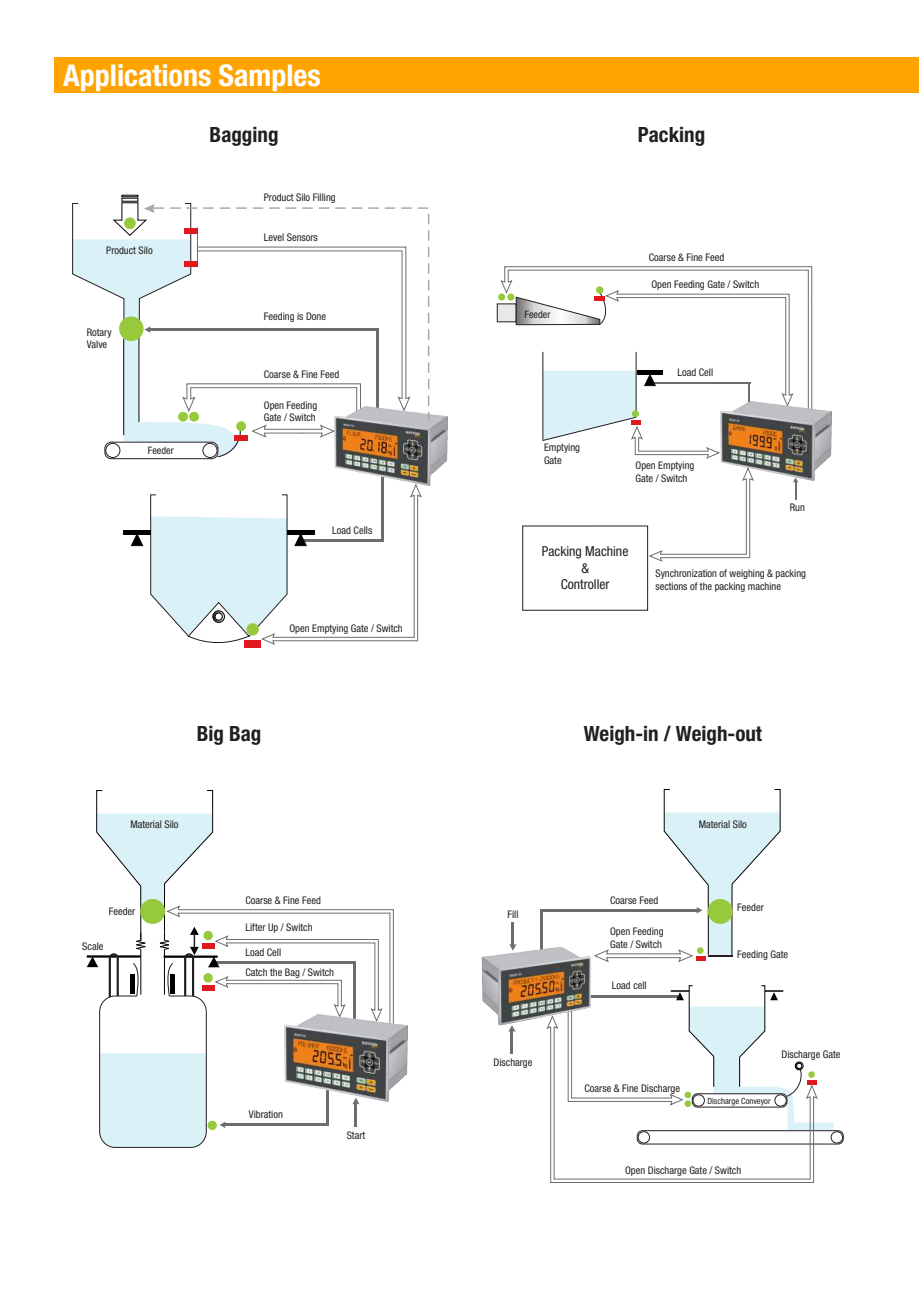
<style>
.page{position:relative;width:919px;height:1289px;background:#fff}
.page>*{position:absolute;margin:0;border:0;box-sizing:border-box;transform-origin:0 0}
.t1{font:700 condensed 30px "Helvetica Neue LT Pro";color:#fff}
.t2{font:700 condensed 21px "Helvetica Neue LT Pro";color:#231f20}
.t3{font:condensed 13.65px/16.5px "Helvetica Neue LT Pro";color:#231f20;text-align:center}
.t4{font:condensed 10.5px/12.6px "Helvetica Neue LT Pro";color:#231f20}
.t5{font:condensed 10.2px "Helvetica Neue LT Pro";color:#231f20}
.t6{font:condensed 8.55px "Helvetica Neue LT Pro";color:#231f20}
</style>
<div class="page">
<hr style="left:540px;top:909px;width:2px;height:50px;background:#6c6d70">
<hr style="left:540px;top:909px;width:153px;height:2px;background:#6c6d70">
<div style="left:55px;top:57px;width:863px;height:36px;background:#ffa300"></div>
<svg style="left:793px;top:480px;width:5px;height:19px"></svg>
<div style="left:497px;top:303px;width:19px;height:19px;background:#e7e8e9;border:1px solid #231f20"></div>
<svg style="left:500px;top:266px;width:312px;height:192px"></svg>
<img style="left:720px;top:401px;width:111px;height:79px">
<div style="left:830px;top:1131px;width:12px;height:12px;border:1px solid #231f20;border-radius:50%"></div>
<svg style="left:594px;top:789px;width:186px;height:173px"></svg>
<img style="left:481px;top:938px;width:118px;height:88px">
<hr style="left:511px;top:921px;width:3px;height:24px;background:#6c6d70">
<svg style="left:509px;top:944px;width:7px;height:6px"></svg>
<svg style="left:546px;top:985px;width:287px;height:197px"></svg>
<div style="left:100px;top:1053px;width:106px;height:94px;background:#daf1f7"></div>
<div style="left:707px;top:899px;width:25px;height:24px;background:#97c93c;border-radius:50%"></div>
<hr style="left:327px;top:1078px;width:2px;height:47px;background:#6c6d70">
<hr style="left:229px;top:1123px;width:100px;height:2px;background:#6c6d70">
<hr style="left:224px;top:1123px;width:22px;height:2px;background:#6c6d70">
<svg style="left:219px;top:1122px;width:6px;height:6px"></svg>
<hr style="left:355px;top:1102px;width:2px;height:24px;background:#6c6d70">
<svg style="left:352px;top:1101px;width:7px;height:3px"></svg>
<div style="left:207px;top:1120px;width:10px;height:9px;background:#97c93c;border-radius:50%"></div>
<div style="left:99px;top:995px;width:107px;height:152px;border:1px solid #231f20;border-radius:16px"></div>
<img style="left:285px;top:1014px;width:122px;height:87px">
<svg style="left:87px;top:790px;width:306px;height:238px"></svg>
<svg style="left:522px;top:468px;width:231px;height:143px"></svg>
<svg style="left:131px;top:534px;width:12px;height:12px"></svg>
<hr style="left:123px;top:530px;width:28px;height:4px;background:#000">
<svg style="left:150px;top:485px;width:271px;height:163px"></svg>
<hr style="left:287px;top:530px;width:27px;height:4px;background:#000">
<div style="left:105px;top:442px;width:113px;height:17px;border:1px solid #231f20;border-radius:6px"></div>
<img style="left:334px;top:414px;width:113px;height:71px">
<hr style="left:510px;top:1030px;width:3px;height:24px;background:#6c6d70">
<svg style="left:508px;top:1025px;width:7px;height:6px"></svg>
<svg style="left:72px;top:195px;width:338px;height:263px"></svg>
<svg style="left:152px;top:206px;width:278px;height:217px"></svg>
<hr style="left:197px;top:227px;width:1px;height:40px;background:#6c6d70">
<div style="left:184px;top:228px;width:13px;height:5px;background:#e01920"></div>
<div style="left:184px;top:261px;width:13px;height:6px;background:#e01920"></div>
<h1 class="t1" style="left:63px;top:57px;width:259px">Applications Samples</h1>
<h2 class="t2" style="left:210px;top:122px;width:70px">Bagging</h2>
<p class="t4" style="left:106px;top:243px;width:48px">Product Silo</p>
<p class="t4" style="left:87px;top:325px;width:26px">Rotary<br>Valve</p>
<p class="t5" style="left:148px;top:445px;width:27px">Feeder</p>
<p class="t4" style="left:264px;top:191px;width:73px">Product Silo Filling</p>
<p class="t4" style="left:264px;top:231px;width:56px">Level Sensors</p>
<p class="t4" style="left:264px;top:310px;width:64px">Feeding is Done</p>
<p class="t4" style="left:264px;top:367px;width:77px">Coarse &amp; Fine Feed</p>
<p class="t4" style="left:264px;top:399px;width:55px">Open Feeding<br>Gate / Switch</p>
<p class="t4" style="left:332px;top:523px;width:42px">Load Cells</p>
<p class="t4" style="left:289px;top:621px;width:115px">Open Emptying Gate / Switch</p>
<h2 class="t2" style="left:638px;top:122px;width:69px">Packing</h2>
<p class="t5" style="left:524px;top:308px;width:27px">Feeder</p>
<p class="t4" style="left:648px;top:251px;width:77px">Coarse &amp; Fine Feed</p>
<p class="t4" style="left:651px;top:278px;width:109px">Open Feeding Gate / Switch</p>
<p class="t4" style="left:677px;top:365px;width:37px">Load Cell</p>
<p class="t4" style="left:544px;top:441px;width:38px">Emptying<br>Gate</p>
<p class="t4" style="left:635px;top:459px;width:60px">Open Emptying<br>Gate / Switch</p>
<p class="t4" style="left:789px;top:500px;width:17px">Run</p>
<h3 class="t3" style="left:542px;top:543px;width:88px">Packing Machine &amp;<br>Controller</h3>
<p class="t4" style="left:655px;top:567px;width:152px">Synchronization of weighing &amp; packing sections of the packing machine</p>
<h2 class="t2" style="left:197px;top:721px;width:66px">Big Bag</h2>
<h2 class="t2" style="left:583px;top:721px;width:180px">Weigh-in / Weigh-out</h2>
<p class="t4" style="left:130px;top:817px;width:50px">Material Silo</p>
<p class="t4" style="left:698px;top:817px;width:50px">Material Silo</p>
<p class="t4" style="left:109px;top:904px;width:28px">Feeder</p>
<p class="t4" style="left:82px;top:940px;width:23px">Scale</p>
<p class="t4" style="left:245px;top:893px;width:77px">Coarse &amp; Fine Feed</p>
<p class="t4" style="left:245px;top:921px;width:69px">Lifter Up / Switch</p>
<p class="t4" style="left:245px;top:965px;width:90px">Catch the Bag / Switch</p>
<p class="t4" style="left:245px;top:945px;width:37px">Load Cell</p>
<p class="t4" style="left:507px;top:907px;width:13px">Fill</p>
<p class="t4" style="left:610px;top:894px;width:50px">Coarse Feed</p>
<p class="t4" style="left:610px;top:925px;width:55px">Open Feeding<br>Gate / Switch</p>
<p class="t4" style="left:737px;top:901px;width:28px">Feeder</p>
<p class="t4" style="left:737px;top:948px;width:52px">Feeding Gate</p>
<p class="t4" style="left:612px;top:978px;width:36px">Load cell</p>
<p class="t4" style="left:493px;top:1056px;width:40px">Discharge</p>
<p class="t4" style="left:781px;top:1047px;width:61px">Discharge Gate</p>
<p class="t4" style="left:584px;top:1081px;width:97px">Coarse &amp; Fine Discharge</p>
<p class="t6" style="left:707px;top:1095px;width:65px">Discharge Conveyor</p>
<p class="t4" style="left:249px;top:1108px;width:36px">Vibration</p>
<p class="t4" style="left:347px;top:1128px;width:20px">Start</p>
<p class="t4" style="left:625px;top:1163px;width:118px">Open Discharge Gate / Switch</p>
</div>
